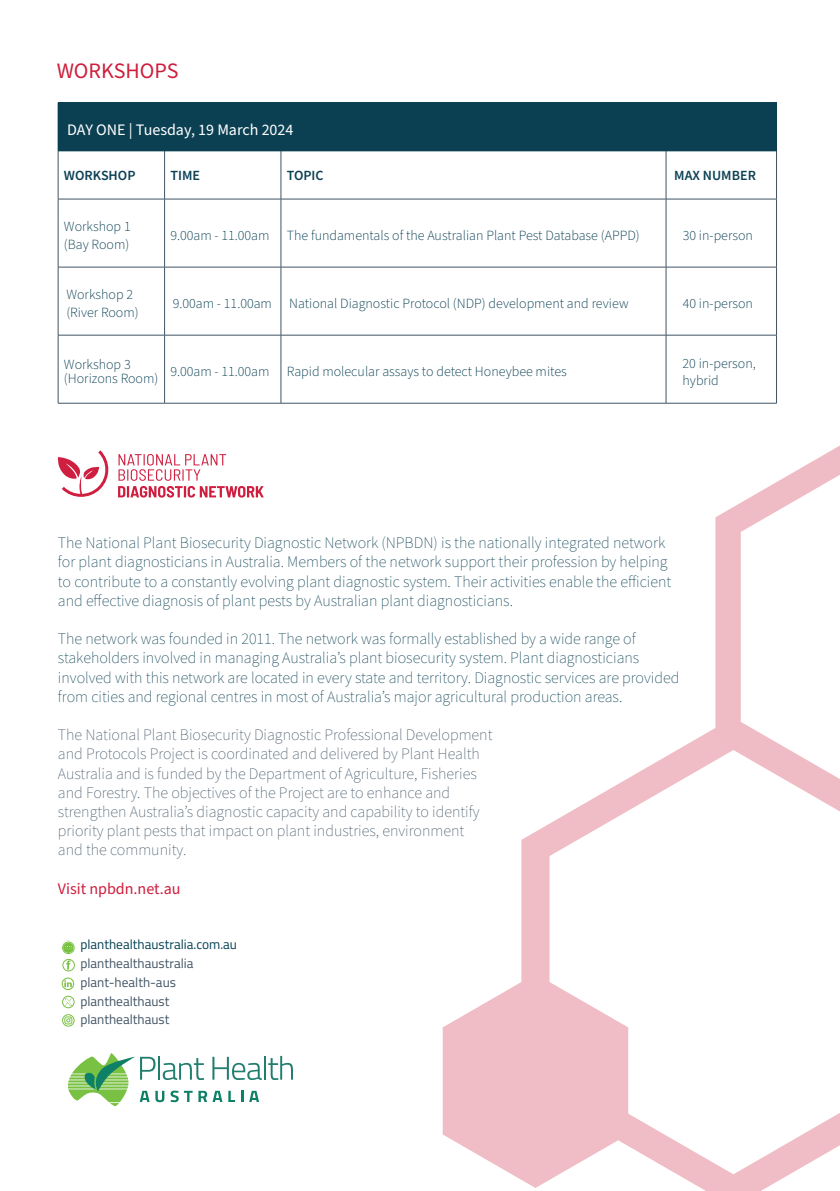
<style>
.page{position:relative;width:840px;height:1191px;background:#fff}
.page>*{position:absolute;margin:0;border:0;box-sizing:border-box;transform-origin:0 0}
.t1{font:22px "Source Sans Pro";color:#cd1f3d}
.t2{font:200 16px/19.2px "Source Sans Pro";color:#0b4053}
.t3{font:200 16px "Source Sans Pro";color:#415464}
.t4{font:16px "Source Sans Pro";color:#fff}
.t5{font:16px "Source Sans Pro";color:#cf1e3d}
.t6{font:300 14px/16.8px "Source Sans Pro";color:#0b4053}
.t7{font:600 14px "Source Sans Pro";color:#0b4053}
.body{font:13.4px "Titillium";color:#415464}
.body-2{font:13.4px "Titillium";color:#044053}
</style>
<div class="page">
<hr style="left:263px;top:1056px;width:2px;height:23px;background:#207e6e">
<svg style="left:268px;top:1056px;width:25px;height:24px"></svg>
<svg style="left:68px;top:1053px;width:194px;height:53px"></svg>
<svg style="left:521px;top:728px;width:318px;height:463px"></svg>
<svg style="left:442px;top:974px;width:186px;height:214px"></svg>
<svg style="left:715px;top:446px;width:124px;height:402px"></svg>
<svg style="left:118px;top:454px;width:145px;height:43px"></svg>
<svg style="left:58px;top:450px;width:51px;height:47px"></svg>
<div style="left:58px;top:103px;width:718px;height:48px;background:#0b4053"></div>
<hr style="left:58px;top:151px;width:1px;height:48px;background:#415464">
<hr style="left:164px;top:151px;width:1px;height:48px;background:#415464">
<hr style="left:280px;top:151px;width:1px;height:48px;background:#415464">
<hr style="left:665px;top:151px;width:1px;height:48px;background:#415464">
<hr style="left:775px;top:151px;width:1px;height:48px;background:#415464">
<hr style="left:58px;top:199px;width:106px;height:1px;background:#415464">
<hr style="left:58px;top:199px;width:1px;height:68px;background:#415464">
<hr style="left:164px;top:199px;width:117px;height:1px;background:#415464">
<hr style="left:164px;top:199px;width:1px;height:68px;background:#415464">
<hr style="left:281px;top:199px;width:384px;height:1px;background:#415464">
<hr style="left:280px;top:199px;width:1px;height:68px;background:#415464">
<hr style="left:665px;top:199px;width:111px;height:1px;background:#415464">
<hr style="left:665px;top:199px;width:1px;height:68px;background:#415464">
<hr style="left:775px;top:199px;width:1px;height:68px;background:#415464">
<hr style="left:58px;top:267px;width:106px;height:1px;background:#415464">
<hr style="left:58px;top:267px;width:1px;height:68px;background:#415464">
<hr style="left:164px;top:267px;width:117px;height:1px;background:#415464">
<hr style="left:164px;top:267px;width:1px;height:68px;background:#415464">
<hr style="left:281px;top:267px;width:384px;height:1px;background:#415464">
<hr style="left:280px;top:267px;width:1px;height:68px;background:#415464">
<hr style="left:665px;top:267px;width:111px;height:1px;background:#415464">
<hr style="left:665px;top:267px;width:1px;height:68px;background:#415464">
<hr style="left:775px;top:267px;width:1px;height:68px;background:#415464">
<hr style="left:58px;top:335px;width:106px;height:1px;background:#415464">
<hr style="left:58px;top:335px;width:1px;height:68px;background:#415464">
<hr style="left:164px;top:335px;width:117px;height:1px;background:#415464">
<hr style="left:164px;top:335px;width:1px;height:68px;background:#415464">
<hr style="left:281px;top:335px;width:384px;height:1px;background:#415464">
<hr style="left:280px;top:335px;width:1px;height:68px;background:#415464">
<hr style="left:665px;top:335px;width:111px;height:1px;background:#415464">
<hr style="left:665px;top:335px;width:1px;height:68px;background:#415464">
<hr style="left:775px;top:335px;width:1px;height:68px;background:#415464">
<hr style="left:58px;top:403px;width:106px;height:1px;background:#415464">
<hr style="left:164px;top:403px;width:117px;height:1px;background:#415464">
<hr style="left:281px;top:403px;width:384px;height:1px;background:#415464">
<hr style="left:665px;top:403px;width:111px;height:1px;background:#415464">
<hr style="left:58px;top:102px;width:106px;height:1px;background:#0b4053">
<hr style="left:164px;top:102px;width:117px;height:1px;background:#0b4053">
<hr style="left:281px;top:102px;width:384px;height:1px;background:#0b4053">
<hr style="left:665px;top:102px;width:111px;height:1px;background:#0b4053">
<svg style="left:66px;top:961px;width:5px;height:8px"></svg>
<div style="left:62px;top:978px;width:12px;height:11px;border:1px solid #7ac143;border-radius:50%"></div>
<svg style="left:64px;top:980px;width:8px;height:7px"></svg>
<svg style="left:64px;top:943px;width:9px;height:9px"></svg>
<div style="left:61px;top:940px;width:15px;height:15px;border:2px solid #fff;border-radius:50%"></div>
<div style="left:62px;top:941px;width:12px;height:12px;border:1px solid #79c142;border-radius:50%"></div>
<div style="left:61px;top:957px;width:15px;height:15px;border:2px solid #fff;border-radius:50%"></div>
<div style="left:63px;top:959px;width:12px;height:12px;border:1px solid #79c142;border-radius:50%"></div>
<div style="left:60px;top:976px;width:15px;height:15px;border:2px solid #fff;border-radius:50%"></div>
<div style="left:62px;top:977px;width:12px;height:12px;border:1px solid #79c142;border-radius:50%"></div>
<div style="left:61px;top:994px;width:15px;height:15px;border:2px solid #fff;border-radius:50%"></div>
<div style="left:62px;top:996px;width:12px;height:12px;border:1px solid #79c142;border-radius:50%"></div>
<div style="left:61px;top:1013px;width:15px;height:14px;border:2px solid #fff;border-radius:50%"></div>
<div style="left:62px;top:1014px;width:12px;height:12px;border:1px solid #79c142;border-radius:50%"></div>
<svg style="left:65px;top:998px;width:7px;height:7px"></svg>
<div style="left:64px;top:1016px;width:8px;height:8px;border:1px solid #79c142;border-radius:2px"></div>
<svg style="left:66px;top:1018px;width:5px;height:4px"></svg>
<p class="t1" style="left:57px;top:56px;width:123px">WORKSHOPS</p>
<p class="t4" style="left:67px;top:119px;width:228px">DAY ONE | Tuesday, 19 March 2024</p>
<p class="t7" style="left:64px;top:166px;width:73px">WORKSHOP</p>
<p class="t7" style="left:170px;top:166px;width:31px">TIME</p>
<p class="t7" style="left:286px;top:166px;width:38px">TOPIC</p>
<p class="t7" style="left:674px;top:166px;width:83px">MAX NUMBER</p>
<p class="t6" style="left:64px;top:219px;width:68px">Workshop 1</p>
<p class="t6" style="left:64px;top:237px;width:67px">(Bay Room)</p>
<p class="t6" style="left:66px;top:287px;width:68px">Workshop 2</p>
<p class="t6" style="left:66px;top:305px;width:74px">(River Room)</p>
<p class="t6" style="left:170px;top:228px;width:101px">9.00am - 11.00am</p>
<p class="t6" style="left:286px;top:228px;width:354px">The fundamentals of the Australian Plant Pest Database (APPD)</p>
<p class="t6" style="left:682px;top:228px;width:72px">30 in-person</p>
<p class="t6" style="left:173px;top:296px;width:101px">9.00am - 11.00am</p>
<p class="t6" style="left:289px;top:296px;width:341px">National Diagnostic Protocol (NDP) development and review</p>
<p class="t6" style="left:682px;top:296px;width:72px">40 in-person</p>
<p class="t6" style="left:64px;top:357px;width:68px">Workshop 3</p>
<p class="t6" style="left:64px;top:371px;width:96px">(Horizons Room)</p>
<p class="t6" style="left:170px;top:364px;width:101px">9.00am - 11.00am</p>
<p class="t6" style="left:286px;top:364px;width:281px">Rapid molecular assays to detect Honeybee mites</p>
<p class="t6" style="left:682px;top:355px;width:75px">20 in-person, hybrid</p>
<p class="t2" style="left:58px;top:533px;width:614px">The National Plant Biosecurity Diagnostic Network (NPBDN) is the nationally integrated network for plant diagnosticians in Australia. Members of the network support their profession by helping to contribute to a constantly evolving plant diagnostic system. Their activities enable the efficient and effective diagnosis of plant pests by Australian plant diagnosticians.</p>
<p class="t2" style="left:58px;top:629px;width:622px">The network was founded in 2011. The network was formally established by a wide range of stakeholders involved in managing Australia’s plant biosecurity system. Plant diagnosticians involved with this network are located in every state and territory. Diagnostic services are provided from cities and regional centres in most of Australia’s major agricultural production areas.</p>
<p class="t3" style="left:58px;top:725px;width:436px">The National Plant Biosecurity Diagnostic Professional Development</p>
<p class="t3" style="left:58px;top:744px;width:423px">and Protocols Project is coordinated and delivered by Plant Health</p>
<p class="t3" style="left:58px;top:763px;width:420px">Australia and is funded by the Department of Agriculture, Fisheries</p>
<p class="t3" style="left:58px;top:783px;width:393px">and Forestry. The objectives of the Project are to enhance and</p>
<p class="t3" style="left:58px;top:802px;width:423px">strengthen Australia’s diagnostic capacity and capability to identify</p>
<p class="t3" style="left:58px;top:821px;width:407px">priority plant pests that impact on plant industries, environment</p>
<p class="t3" style="left:58px;top:840px;width:130px">and the community.</p>
<p class="t5" style="left:58px;top:878px;width:124px">Visit npbdn.net.au</p>
<p class="body-2" style="left:80px;top:934px;width:158px">planthealthaustralia.com.au</p>
<p class="body" style="left:80px;top:953px;width:114px">planthealthaustralia</p>
<p class="body" style="left:80px;top:991px;width:90px">planthealthaust</p>
<p class="body" style="left:80px;top:972px;width:97px">plant-health-aus</p>
<p class="body" style="left:80px;top:1009px;width:90px">planthealthaust</p>
</div>
